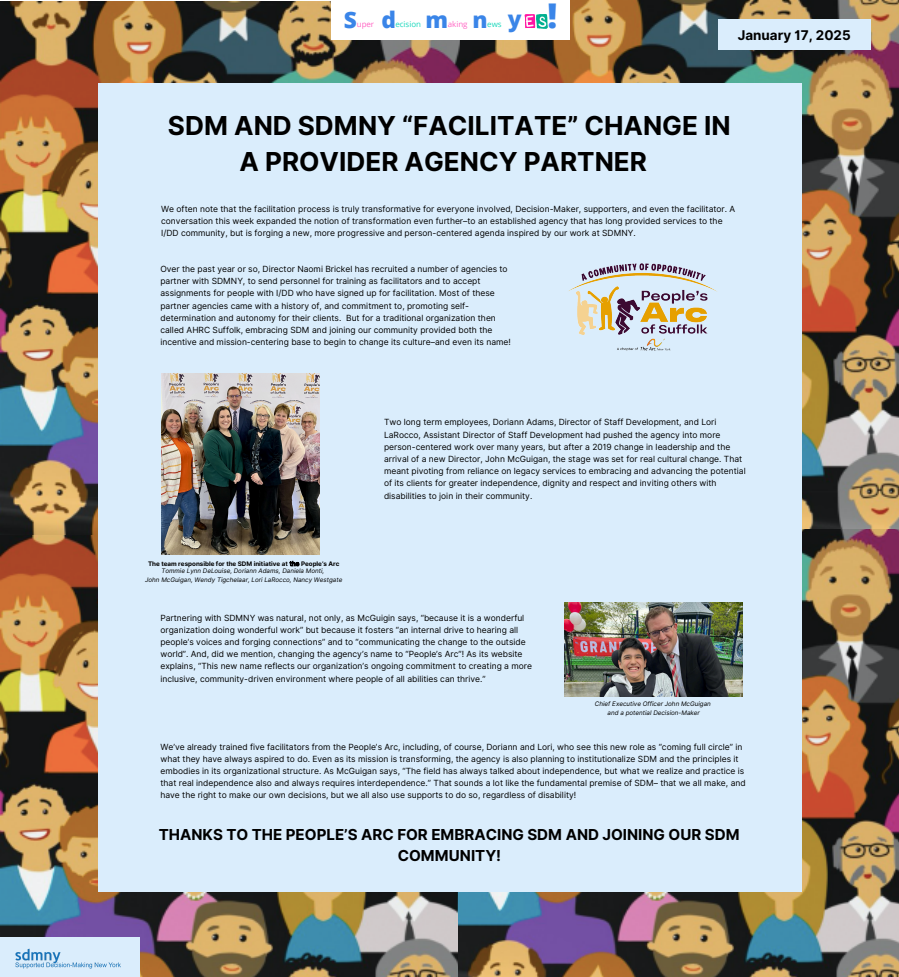
<style>
.page{position:relative;width:899px;height:977px;background:#fff}
.page>*{position:absolute;margin:0;border:0;box-sizing:border-box;transform-origin:0 0}
.t1{font:700 26.1px/36.4px "Inter";color:#000;text-align:center}
.t2{font:800 22.68px "Open Sans";color:#3a85e8}
.t3{font:700 15.1px/21px "Inter";color:#000;text-align:center}
.t4{font:700 13.4px "Inter";color:#000}
.t5{font:8.5px/12.2px "Inter";color:#000}
.t6{font:7.92px "Open Sans";color:#1bd8bc}
.t7{font:7.92px "Open Sans";color:#ff66c4}
.t8{font:italic 6.25px "Inter";color:#000}
.t9{font:700 6.25px/7.5px "Inter";color:#000;text-align:center}
.s1{font-size:34.08px}
.s2{font-weight:400}
.s3{font-weight:400;font-style:italic}
</style>
<div class="page">
<img style="left:0;top:535px;width:458px;height:441px">
<img style="left:458px;top:528px;width:440px;height:448px">
<img style="left:0;top:1px;width:460px;height:534px">
<img style="left:460px;top:0;width:438px;height:528px">
<div style="left:717px;top:20px;width:153px;height:30px;background:#daedfc"></div>
<div style="left:0;top:937px;width:139px;height:39px;background:#daedfc"></div>
<img style="left:15px;top:948px;width:106px;height:21px">
<div style="left:331px;top:0;width:238px;height:40px;background:#fff"></div>
<img style="left:525px;top:14px;width:22px;height:15px">
<div style="left:97px;top:84px;width:704px;height:807px;background:#daedfc"></div>
<img style="left:569px;top:263px;width:148px;height:88px">
<img style="left:161px;top:373px;width:158px;height:182px">
<img style="left:564px;top:603px;width:178px;height:93px">
<p class="t2" style="left:343px;top:4px;width:15px">S</p>
<h4 class="t7" style="left:356px;top:18px;width:19px">uper</h4>
<p class="t2" style="left:507px;top:3px;width:51px">y <span class="s1">!</span></p>
<h4 class="t2" style="left:381px;top:4px;width:16px">d</h4>
<p class="t6" style="left:395px;top:18px;width:27px">ecision</p>
<p class="t2" style="left:425px;top:4px;width:24px">m</p>
<h4 class="t7" style="left:447px;top:18px;width:21px">aking</h4>
<h4 class="t2" style="left:472px;top:4px;width:17px">n</h4>
<p class="t6" style="left:487px;top:18px;width:16px">ews</p>
<p class="t4" style="left:737px;top:27px;width:114px">January 17, 2025</p>
<p class="t1" style="left:168px;top:107px;width:564px">SDM AND SDMNY “FACILITATE” CHANGE IN<br>A PROVIDER AGENCY PARTNER</p>
<h3 class="t5" style="left:161px;top:202px;width:575px">We often note that the facilitation process is truly transformative for everyone involved, Decision-Maker, supporters, and even the facilitator. A conversation this week expanded the notion of transformation even further–to an established agency that has long provided services to the<br>I/DD community, but is forging a new, more progressive and person-centered agenda inspired by our work at SDMNY.</h3>
<h4 class="t5" style="left:160px;top:263px;width:352px">Over the past year or so, Director Naomi Brickel has recruited a number of agencies to partner with SDMNY, to send personnel for training as facilitators and to accept assignments for people with I/DD who have signed up for facilitation. Most of these partner agencies came with a history of, and commitment to, promoting self&shy;determination and autonomy for their clients. But for a traditional organization then called AHRC Suffolk, embracing SDM and joining our community provided both the incentive and mission-centering base to begin to change its culture–and even its name!</h4>
<h4 class="t9" style="left:148px;top:560px;width:193px">The team responsible for the SDM initiative at <span class="s2">the</span> People’s Arc<br><span class="s3">Tommie Lynn DeLouise, Doriann Adams, Daniela Monti,</span></h4>
<h4 class="t8" style="left:145px;top:576px;width:199px">John McGuigan, Wendy Tigchelaar, Lori LaRocco, Nancy Westgate</h4>
<p class="t5" style="left:384px;top:416px;width:363px">Two long term employees, Doriann Adams, Director of Staff Development, and Lori LaRocco, Assistant Director of Staff Development had pushed the agency into more person-centered work over many years, but after a 2019 change in leadership and the arrival of a new Director, John McGuigan, the stage was set for real cultural change. That meant pivoting from reliance on legacy services to embracing and advancing the potential of its clients for greater independence, dignity and respect and inviting others with disabilities to join in their community.</p>
<h1 class="t5" style="left:160px;top:611px;width:373px">Partnering with SDMNY was natural, not only, as McGuigin says, “because it is a wonderful organization doing wonderful work” but because it fosters “an internal drive to hearing all people’s voices and forging connections” and to “communicating the change to the outside world”. And, did we mention, changing the agency’s name to “People’s Arc”! As its website explains, “This new name reflects our organization’s ongoing commitment to creating a more inclusive, community-driven environment where people of all abilities can thrive.”</h1>
<p class="t8" style="left:594px;top:700px;width:117px">Chief Executive Officer John McGuigan</p>
<h4 class="t8" style="left:607px;top:708px;width:94px">and a potential Decision-Maker</h4>
<h4 class="t5" style="left:160px;top:740px;width:586px">We’ve already trained five facilitators from the People’s Arc, including, of course, Doriann and Lori, who see this new role as “coming full circle” in what they have always aspired to do. Even as its mission is transforming, the agency is also planning to institutionalize SDM and the principles it embodies in its organizational structure. As McGuigan says, “The field has always talked about independence, but what we realize and practice is that real independence also and always requires interdependence.” That sounds a lot like the fundamental premise of SDM– that we all make, and have the right to make our own decisions, but we all also use supports to do so, regardless of disability!</h4>
<p class="t3" style="left:159px;top:823px;width:582px">THANKS TO THE PEOPLE’S ARC FOR EMBRACING SDM AND JOINING OUR SDM<br>COMMUNITY!</p>
</div>
